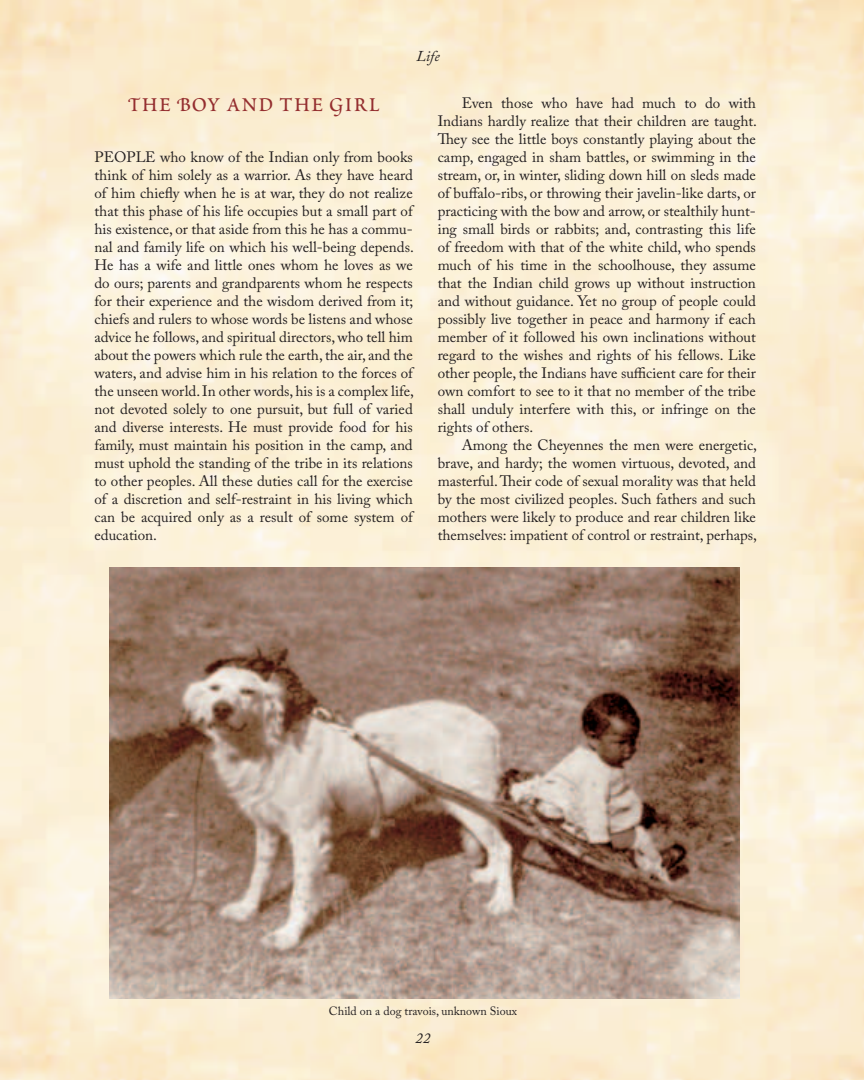
<style>
.page{position:relative;width:864px;height:1080px;background:#fff}
.page>*{position:absolute;margin:0;border:0;box-sizing:border-box;transform-origin:0 0}
.t1{font:30px "Poetica Roman Small Caps";color:#942e2f}
.t2{font:15px/18px "Adobe Caslon Pro";color:#231f20;text-align:justify}
.t3{font:italic 15px "Adobe Caslon Pro";color:#231f20}
.t4{font:12px "Adobe Caslon Pro";color:#231f20}
</style>
<div class="page">
<img style="left:0;top:0;width:864px;height:1080px">
<img style="left:110px;top:567px;width:630px;height:432px">
<p class="t3" style="left:417px;top:47px;width:25px">Life</p>
<h1 class="t1" style="left:127px;top:92px;width:254px">The Boy and the Girl</h1>
<p class="t2" style="left:94px;top:148px;width:321px">PEOPLE who know of the Indian only from books think of him solely as a warrior. As they have heard of him chiefly when he is at war, they do not realize that this phase of his life occupies but a small part of his existence, or that aside from this he has a commu&shy;nal and family life on which his well-being depends.<br>He has a wife and little ones whom he loves as we do ours; parents and grandparents whom he respects for their experience and the wisdom derived from it; chiefs and rulers to whose words be listens and whose advice he follows, and spiritual directors, who tell him about the powers which rule the earth, the air, and the waters, and advise him in his relation to the forces of the unseen world. In other words, his is a complex life, not devoted solely to one pursuit, but full of varied and diverse interests. He must provide food for his family, must maintain his position in the camp, and must uphold the standing of the tribe in its relations to other peoples. All these duties call for the exercise of a discretion and self-restraint in his living which can be acquired only as a result of some system of education.</p>
<p class="t2" style="left:438px;top:94px;width:321px;text-indent:24px">Even those who have had much to do with Indians hardly realize that their children are taught.<br>They see the little boys constantly playing about the camp, engaged in sham battles, or swimming in the stream, or, in winter, sliding down hill on sleds made of buffalo-ribs, or throwing their javelin-like darts, or practicing with the bow and arrow, or stealthily hunt&shy;ing small birds or rabbits; and, contrasting this life of freedom with that of the white child, who spends much of his time in the schoolhouse, they assume that the Indian child grows up without instruction and without guidance. Yet no group of people could possibly live together in peace and harmony if each member of it followed his own inclinations without regard to the wishes and rights of his fellows. Like other people, the Indians have sufficient care for their own comfort to see to it that no member of the tribe shall unduly interfere with this, or infringe on the rights of others.</p>
<p class="t2" style="left:438px;top:436px;width:321px;text-indent:24px">Among the Cheyennes the men were energetic, brave, and hardy; the women virtuous, devoted, and masterful. Their code of sexual morality was that held by the most civilized peoples. Such fathers and such mothers were likely to produce and rear children like themselves: impatient of control or restraint, perhaps,</p>
<p class="t4" style="left:329px;top:1003px;width:190px">Child on a dog travois, unknown Sioux</p>
<p class="t3" style="left:416px;top:1030px;width:16px">22</p>
</div>
